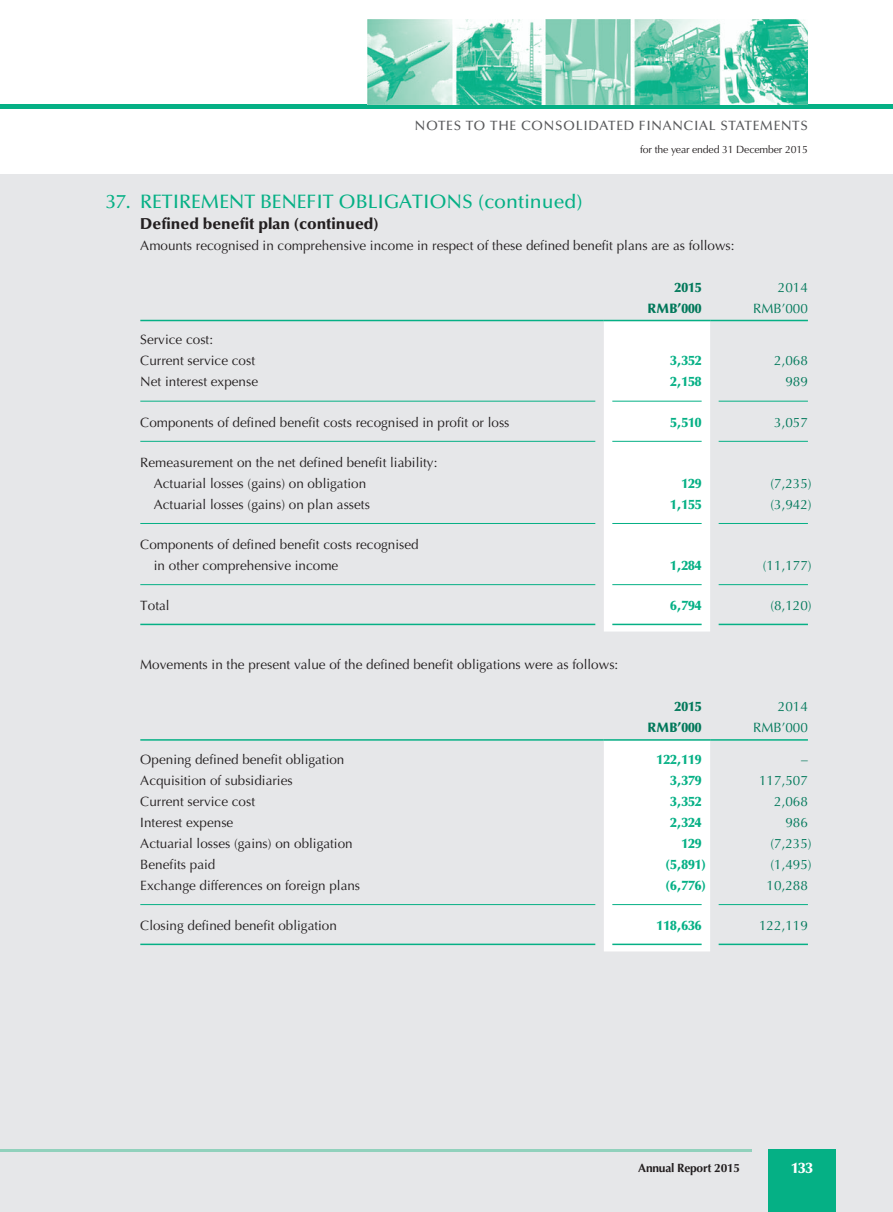
<style>
.page{position:relative;width:893px;height:1212px;background:#fff}
.page>*{position:absolute;margin:0;border:0;box-sizing:border-box;transform-origin:0 0}
.t1{font:500 19.5px "Optima LT Std";color:#05b085}
.t2{font:900 15.75px "Optima LT Std";color:#231f20}
.t3{font:900 15px "Optima LT Std";color:#fff}
.t4{font:13.5px/21px "Optima LT Std";color:#231f20}
.t5{font:13.5px "Optima LT Std";color:#00785a}
.t6{font:900 13.5px "Optima LT Std";color:#05b085}
.t7{font:500 13.5px "Optima LT Std";letter-spacing:.05em;color:#57585a}
.t8{font:900 13.5px "Optima LT Std";color:#00785a}
.t9{font:700 12px "Optima LT Std";letter-spacing:-.02em;color:#231f20}
.t10{font:10.5px "Optima LT Std";letter-spacing:-.015em;color:#231f20}
</style>
<div class="page">
<div style="left:0;top:174px;width:893px;height:1038px;background:#e6e7e9"></div>
<hr style="left:0;top:1149px;width:752px;height:2px;background:#91d1bc">
<div style="left:768px;top:1149px;width:68px;height:63px;background:#05b085"></div>
<hr style="left:0;top:104px;width:893px;height:4px;background:#05b085">
<img style="left:367px;top:19px;width:441px;height:85px">
<div style="left:604px;top:321px;width:106px;height:310px;background:#fff"></div>
<hr style="left:140px;top:320px;width:464px;height:1px;background:#05b085">
<hr style="left:604px;top:320px;width:106px;height:1px;background:#05b085">
<hr style="left:710px;top:320px;width:98px;height:1px;background:#05b085">
<hr style="left:140px;top:401px;width:455px;height:1px;background:#05b085">
<hr style="left:612px;top:401px;width:90px;height:1px;background:#05b085">
<hr style="left:719px;top:401px;width:89px;height:1px;background:#05b085">
<hr style="left:140px;top:441px;width:455px;height:1px;background:#05b085">
<hr style="left:612px;top:441px;width:90px;height:1px;background:#05b085">
<hr style="left:719px;top:441px;width:89px;height:1px;background:#05b085">
<hr style="left:140px;top:523px;width:455px;height:1px;background:#05b085">
<hr style="left:612px;top:523px;width:90px;height:1px;background:#05b085">
<hr style="left:719px;top:523px;width:89px;height:1px;background:#05b085">
<hr style="left:140px;top:584px;width:455px;height:1px;background:#05b085">
<hr style="left:612px;top:584px;width:90px;height:1px;background:#05b085">
<hr style="left:719px;top:584px;width:89px;height:1px;background:#05b085">
<hr style="left:140px;top:624px;width:455px;height:1px;background:#05b085">
<hr style="left:612px;top:624px;width:90px;height:1px;background:#05b085">
<hr style="left:719px;top:624px;width:89px;height:1px;background:#05b085">
<div style="left:604px;top:741px;width:106px;height:210px;background:#fff"></div>
<hr style="left:140px;top:739px;width:464px;height:2px;background:#05b085">
<hr style="left:604px;top:739px;width:106px;height:2px;background:#05b085">
<hr style="left:710px;top:739px;width:98px;height:2px;background:#05b085">
<hr style="left:140px;top:904px;width:455px;height:1px;background:#05b085">
<hr style="left:612px;top:904px;width:90px;height:1px;background:#05b085">
<hr style="left:719px;top:904px;width:89px;height:1px;background:#05b085">
<hr style="left:140px;top:943px;width:455px;height:2px;background:#05b085">
<hr style="left:612px;top:943px;width:90px;height:2px;background:#05b085">
<hr style="left:719px;top:943px;width:89px;height:2px;background:#05b085">
<p class="t7" style="left:415px;top:119px;width:395px">NOTES TO THE CONSOLIDATED FINANCIAL STATEMENTS</p>
<p class="t10" style="left:640px;top:145px;width:169px">for the year ended 31 December 2015</p>
<h1 class="t1" style="left:106px;top:191px;width:478px">37. RETIREMENT BENEFIT OBLIGATIONS (continued)</h1>
<p class="t2" style="left:140px;top:215px;width:240px">Defined benefit plan (continued)</p>
<p class="t4" style="left:140px;top:235px;width:596px">Amounts recognised in comprehensive income in respect of these defined benefit plans are as follows:</p>
<p class="t8" style="left:675px;top:280px;width:28px">2015</p>
<p class="t5" style="left:778px;top:280px;width:32px">2014</p>
<p class="t8" style="left:648px;top:301px;width:55px">RMB’000</p>
<p class="t5" style="left:753px;top:301px;width:56px">RMB’000</p>
<p class="t4" style="left:140px;top:330px;width:116px">Service cost:<br>Current service cost</p>
<p class="t6" style="left:670px;top:354px;width:33px">3,352</p>
<p class="t5" style="left:774px;top:354px;width:35px">2,068</p>
<p class="t4" style="left:140px;top:372px;width:119px">Net interest expense</p>
<p class="t6" style="left:670px;top:375px;width:33px">2,158</p>
<p class="t5" style="left:785px;top:375px;width:24px">989</p>
<p class="t4" style="left:140px;top:412px;width:371px">Components of defined benefit costs recognised in profit or loss</p>
<p class="t6" style="left:670px;top:415px;width:33px">5,510</p>
<p class="t5" style="left:774px;top:415px;width:35px">3,057</p>
<p class="t4" style="left:154px;top:452px;width:285px;text-indent:-14px">Remeasurement on the net defined benefit liability:<br>Actuarial losses (gains) on obligation</p>
<p class="t6" style="left:681px;top:476px;width:22px">129</p>
<p class="t5" style="left:770px;top:476px;width:43px">(7,235)</p>
<p class="t4" style="left:154px;top:494px;width:218px">Actuarial losses (gains) on plan assets</p>
<p class="t6" style="left:670px;top:497px;width:33px">1,155</p>
<p class="t5" style="left:770px;top:497px;width:43px">(3,942)</p>
<p class="t4" style="left:154px;top:534px;width:266px;text-indent:-14px">Components of defined benefit costs recognised in other comprehensive income</p>
<p class="t6" style="left:670px;top:559px;width:33px">1,284</p>
<p class="t5" style="left:763px;top:559px;width:50px">(11,177)</p>
<p class="t4" style="left:140px;top:596px;width:31px">Total</p>
<p class="t6" style="left:670px;top:599px;width:33px">6,794</p>
<p class="t5" style="left:770px;top:599px;width:43px">(8,120)</p>
<p class="t4" style="left:140px;top:654px;width:479px">Movements in the present value of the defined benefit obligations were as follows:</p>
<p class="t8" style="left:675px;top:700px;width:28px">2015</p>
<p class="t5" style="left:778px;top:700px;width:32px">2014</p>
<p class="t8" style="left:648px;top:721px;width:55px">RMB’000</p>
<p class="t5" style="left:753px;top:721px;width:56px">RMB’000</p>
<p class="t4" style="left:140px;top:749px;width:206px">Opening defined benefit obligation</p>
<p class="t6" style="left:657px;top:753px;width:46px">122,119</p>
<p class="t5" style="left:801px;top:753px;width:8px">–</p>
<p class="t4" style="left:140px;top:770px;width:154px">Acquisition of subsidiaries</p>
<p class="t6" style="left:670px;top:774px;width:33px">3,379</p>
<p class="t5" style="left:759px;top:774px;width:50px">117,507</p>
<p class="t4" style="left:140px;top:791px;width:116px">Current service cost</p>
<p class="t6" style="left:670px;top:795px;width:33px">3,352</p>
<p class="t5" style="left:774px;top:795px;width:35px">2,068</p>
<p class="t4" style="left:140px;top:812px;width:95px">Interest expense</p>
<p class="t6" style="left:670px;top:816px;width:33px">2,324</p>
<p class="t5" style="left:785px;top:816px;width:24px">986</p>
<p class="t4" style="left:140px;top:833px;width:214px">Actuarial losses (gains) on obligation</p>
<p class="t6" style="left:681px;top:837px;width:22px">129</p>
<p class="t5" style="left:770px;top:837px;width:43px">(7,235)</p>
<p class="t4" style="left:140px;top:854px;width:77px">Benefits paid</p>
<p class="t6" style="left:666px;top:858px;width:42px">(5,891)</p>
<p class="t5" style="left:770px;top:858px;width:43px">(1,495)</p>
<p class="t4" style="left:140px;top:875px;width:221px">Exchange differences on foreign plans</p>
<p class="t6" style="left:666px;top:879px;width:42px">(6,776)</p>
<p class="t5" style="left:767px;top:879px;width:43px">10,288</p>
<p class="t4" style="left:140px;top:915px;width:198px">Closing defined benefit obligation</p>
<p class="t6" style="left:657px;top:919px;width:46px">118,636</p>
<p class="t5" style="left:759px;top:919px;width:50px">122,119</p>
<p class="t9" style="left:638px;top:1162px;width:103px">Annual Report 2015</p>
<p class="t3" style="left:791px;top:1160px;width:23px">133</p>
</div>
